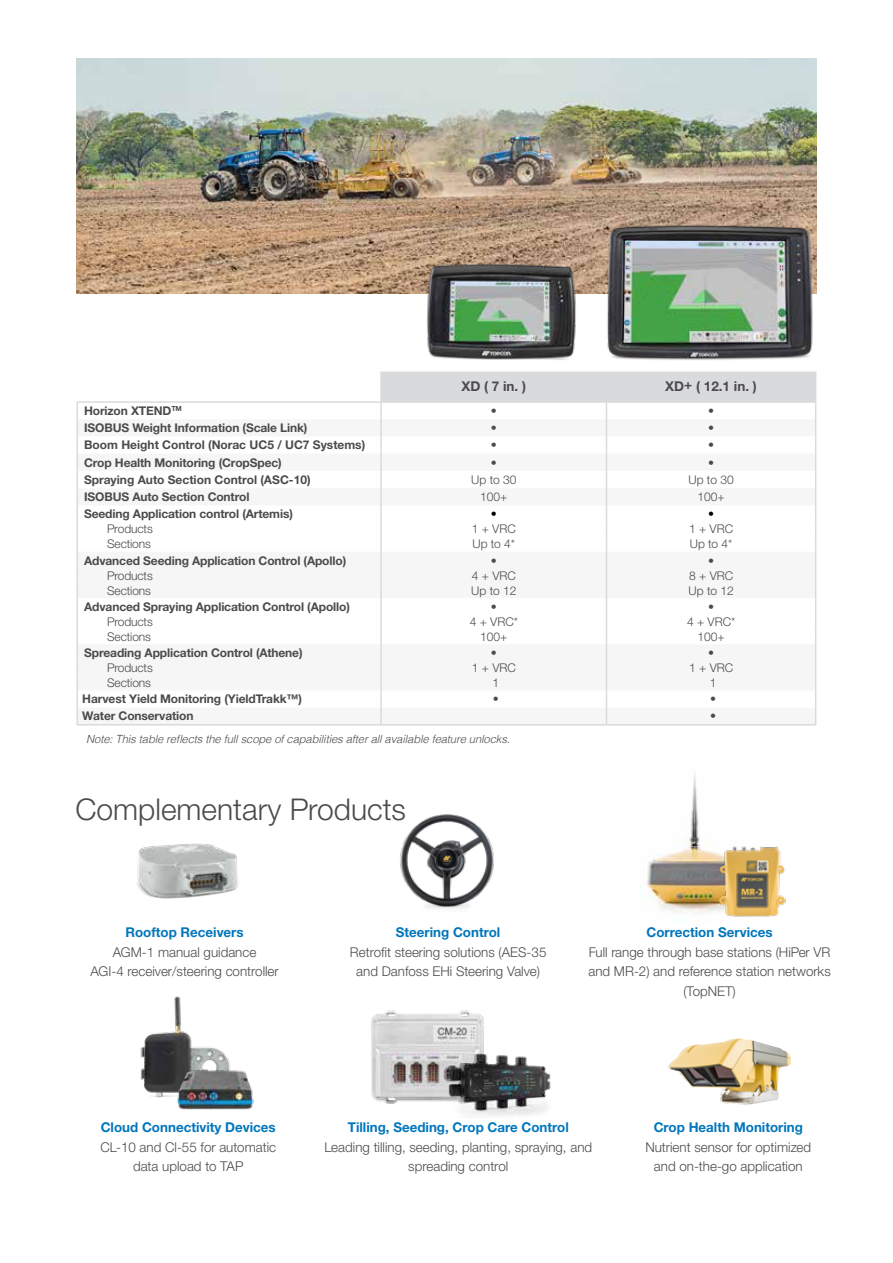
<style>
.page{position:relative;width:893px;height:1263px;background:#fff}
.page>*{position:absolute;margin:0;border:0;box-sizing:border-box;transform-origin:0 0}
.t1{font:300 30px "Helvetica Neue LTW1 G";color:#4b4b4d}
.t2{font:300 13.5px/19.5px "Helvetica Neue LTW1 G";color:#4b4b4d;text-align:center}
.t3{font:700 13.5px "Helvetica Neue LTW1 G";color:#0076bd}
.t4{font:700 13.5px "Helvetica Neue LTW1 G";color:#4b4b4d}
.t5{font:700 12px "Helvetica Neue LTW1 G";letter-spacing:-.01em;color:#4b4b4d}
.t6{font:300 12px "Helvetica Neue LTW1 G";letter-spacing:-.01em;color:#4b4b4d}
.t7{font:700 12px "Helvetica Neue LTW1 G";color:#000}
.t8{font:italic 300 11.25px "Helvetica";letter-spacing:-.01em;color:#4b4b4d}
</style>
<div class="page">
<img style="left:641px;top:853px;width:77px;height:60px">
<img style="left:718px;top:846px;width:68px;height:71px">
<img style="left:77px;top:59px;width:739px;height:235px">
<img style="left:409px;top:245px;width:162px;height:127px">
<img style="left:668px;top:1038px;width:123px;height:67px">
<img style="left:400px;top:814px;width:94px;height:95px">
<img style="left:371px;top:1010px;width:113px;height:94px">
<img style="left:445px;top:1052px;width:106px;height:64px">
<img style="left:140px;top:996px;width:90px;height:102px">
<img style="left:169px;top:1064px;width:85px;height:46px">
<img style="left:137px;top:843px;width:102px;height:56px">
<svg style="left:77px;top:403px;width:23px;height:322px"></svg>
<hr style="left:100px;top:724px;width:281px;height:1px;background:#d9dadb">
<hr style="left:381px;top:724px;width:225px;height:1px;background:#d9dadb">
<hr style="left:606px;top:724px;width:210px;height:1px;background:#d9dadb">
<hr style="left:77px;top:401px;width:23px;height:2px;background:#d9dadb">
<hr style="left:100px;top:401px;width:281px;height:2px;background:#d9dadb">
<svg style="left:380px;top:372px;width:436px;height:352px"></svg>
<img style="left:571px;top:204px;width:246px;height:178px">
<p class="t4" style="left:461px;top:378px;width:66px">XD ( 7 in. )</p>
<p class="t4" style="left:665px;top:378px;width:93px">XD+ ( 12.1 in. )</p>
<p class="t5" style="left:84px;top:403px;width:99px">Horizon XTEND<sup>TM</sup></p>
<p class="t5" style="left:491px;top:403px;width:8px">•</p>
<p class="t5" style="left:708px;top:403px;width:8px">•</p>
<p class="t5" style="left:84px;top:420px;width:225px">ISOBUS Weight Information (Scale Link)</p>
<p class="t5" style="left:491px;top:420px;width:8px">•</p>
<p class="t5" style="left:708px;top:420px;width:8px">•</p>
<p class="t5" style="left:84px;top:438px;width:283px">Boom Height Control (Norac UC5 / UC7 Systems)</p>
<p class="t5" style="left:491px;top:438px;width:8px">•</p>
<p class="t5" style="left:708px;top:438px;width:8px">•</p>
<p class="t5" style="left:84px;top:455px;width:199px">Crop Health Monitoring (CropSpec)</p>
<p class="t5" style="left:491px;top:455px;width:8px">•</p>
<p class="t5" style="left:708px;top:455px;width:8px">•</p>
<p class="t5" style="left:84px;top:472px;width:228px">Spraying Auto Section Control (ASC-10)</p>
<p class="t6" style="left:471px;top:472px;width:47px">Up to 30</p>
<p class="t6" style="left:688px;top:472px;width:47px">Up to 30</p>
<p class="t5" style="left:84px;top:489px;width:167px">ISOBUS Auto Section Control</p>
<p class="t6" style="left:480px;top:489px;width:29px">100+</p>
<p class="t6" style="left:697px;top:489px;width:29px">100+</p>
<p class="t5" style="left:84px;top:507px;width:210px">Seeding Application control (Artemis)</p>
<p class="t7" style="left:491px;top:507px;width:8px">•</p>
<p class="t7" style="left:708px;top:507px;width:8px">•</p>
<p class="t6" style="left:107px;top:522px;width:47px">Products</p>
<p class="t6" style="left:472px;top:522px;width:46px">1 + VRC</p>
<p class="t6" style="left:689px;top:522px;width:46px">1 + VRC</p>
<p class="t6" style="left:107px;top:537px;width:45px">Sections</p>
<p class="t6" style="left:472px;top:537px;width:44px">Up to 4*</p>
<p class="t6" style="left:690px;top:537px;width:44px">Up to 4*</p>
<p class="t5" style="left:84px;top:553px;width:264px">Advanced Seeding Application Control (Apollo)</p>
<p class="t5" style="left:491px;top:553px;width:8px">•</p>
<p class="t5" style="left:708px;top:553px;width:8px">•</p>
<p class="t6" style="left:107px;top:568px;width:47px">Products</p>
<p class="t6" style="left:472px;top:568px;width:46px">4 + VRC</p>
<p class="t6" style="left:689px;top:568px;width:46px">8 + VRC</p>
<p class="t6" style="left:107px;top:583px;width:45px">Sections</p>
<p class="t6" style="left:471px;top:583px;width:47px">Up to 12</p>
<p class="t6" style="left:689px;top:583px;width:47px">Up to 12</p>
<p class="t5" style="left:84px;top:599px;width:267px">Advanced Spraying Application Control (Apollo)</p>
<p class="t5" style="left:491px;top:599px;width:8px">•</p>
<p class="t5" style="left:708px;top:599px;width:8px">•</p>
<p class="t6" style="left:107px;top:614px;width:47px">Products</p>
<p class="t6" style="left:470px;top:614px;width:50px">4 + VRC*</p>
<p class="t6" style="left:687px;top:614px;width:50px">4 + VRC*</p>
<p class="t6" style="left:107px;top:629px;width:45px">Sections</p>
<p class="t6" style="left:480px;top:629px;width:29px">100+</p>
<p class="t6" style="left:698px;top:629px;width:29px">100+</p>
<p class="t5" style="left:84px;top:645px;width:220px">Spreading Application Control (Athene)</p>
<p class="t5" style="left:491px;top:645px;width:8px">•</p>
<p class="t5" style="left:708px;top:645px;width:8px">•</p>
<p class="t6" style="left:107px;top:660px;width:47px">Products</p>
<p class="t6" style="left:472px;top:660px;width:46px">1 + VRC</p>
<p class="t6" style="left:689px;top:660px;width:46px">1 + VRC</p>
<p class="t6" style="left:107px;top:675px;width:45px">Sections</p>
<p class="t6" style="left:493px;top:675px;width:8px">1</p>
<p class="t6" style="left:710px;top:675px;width:8px">1</p>
<p class="t5" style="left:82px;top:691px;width:221px">Harvest Yield Monitoring (YieldTrakk™)</p>
<p class="t5" style="left:493px;top:691px;width:8px">•</p>
<p class="t5" style="left:710px;top:691px;width:8px">•</p>
<p class="t5" style="left:82px;top:709px;width:113px">Water Conservation</p>
<p class="t5" style="left:710px;top:709px;width:8px">•</p>
<p class="t8" style="left:86px;top:729px;width:425px">Note: This table reflects the full scope of capabilities after all available feature unlocks.</p>
<h1 class="t1" style="left:75px;top:791px;width:332px">Complementary Products</h1>
<p class="t3" style="left:125px;top:924px;width:120px">Rooftop Receivers</p>
<p class="t2" style="left:90px;top:942px;width:190px">AGM-1 manual guidance<br>AGI-4 receiver/steering controller</p>
<p class="t3" style="left:396px;top:924px;width:106px">Steering Control</p>
<p class="t2" style="left:350px;top:942px;width:198px">Retrofit steering solutions (AES-35 and Danfoss EHi Steering Valve)</p>
<p class="t3" style="left:646px;top:924px;width:128px">Correction Services</p>
<p class="t2" style="left:588px;top:942px;width:244px">Full range through base stations (HiPer VR and MR-2) and reference station networks (TopNET)</p>
<p class="t3" style="left:101px;top:1119px;width:176px">Cloud Connectivity Devices</p>
<p class="t2" style="left:100px;top:1137px;width:177px">CL-10 and Cl-55 for automatic data upload to TAP</p>
<p class="t3" style="left:348px;top:1119px;width:223px">Tilling, Seeding, Crop Care Control</p>
<p class="t2" style="left:324px;top:1137px;width:269px">Leading tilling, seeding, planting, spraying, and spreading control</p>
<p class="t3" style="left:654px;top:1119px;width:151px">Crop Health Monitoring</p>
<p class="t2" style="left:645px;top:1137px;width:167px">Nutrient sensor for optimized and on-the-go application</p>
</div>
